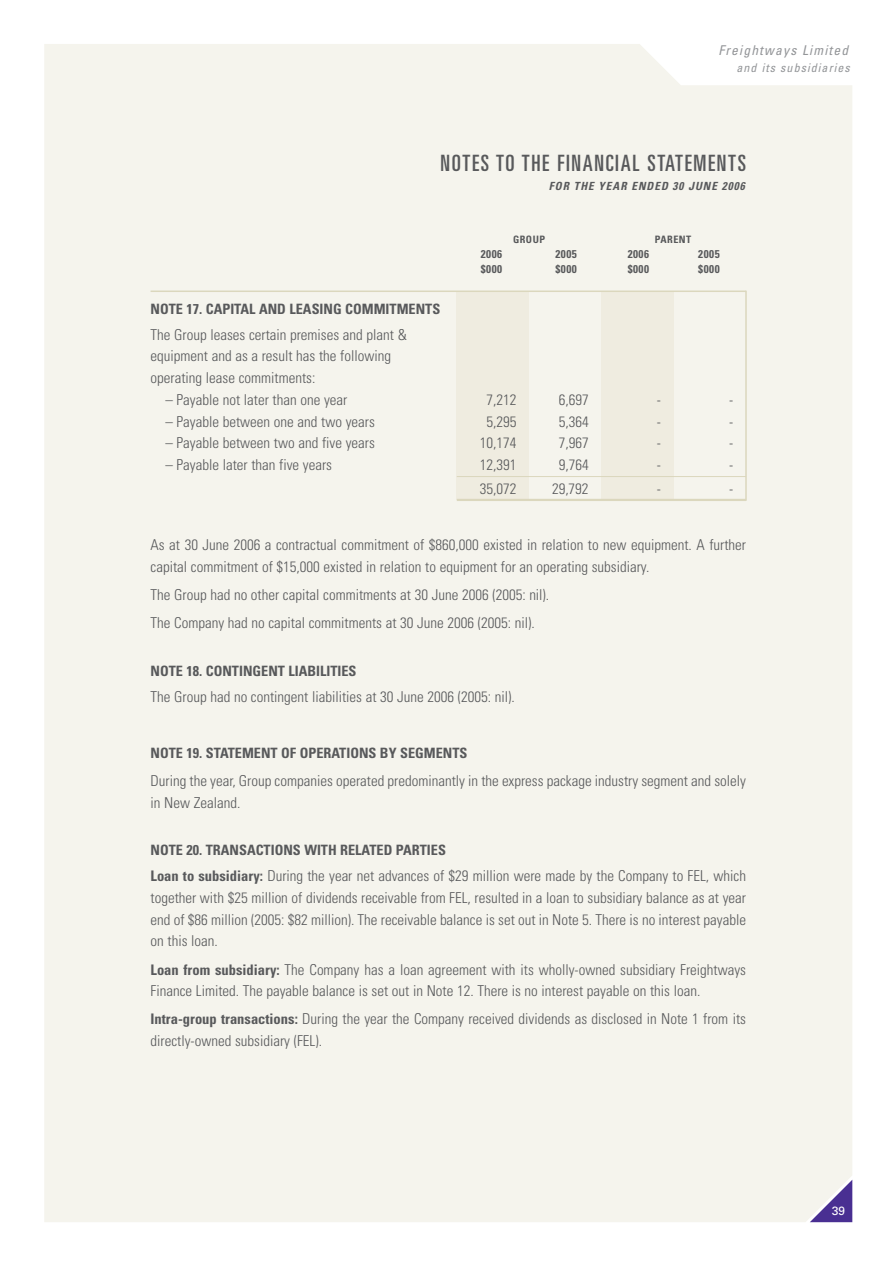
<style>
.page{position:relative;width:894px;height:1263px;background:#fff}
.page>*{position:absolute;margin:0;border:0;box-sizing:border-box;transform-origin:0 0}
.t1{font:ultra-condensed 22.5px "Univers";letter-spacing:.075em;color:#58595b}
.t2{font:300 condensed 15px/21.8px "Univers";color:#58595b}
.t3{font:700 condensed 14.25px "Univers";color:#58595b}
.t4{font:italic condensed 13.5px "Univers";color:#939598}
.t5{font:italic condensed 12px "Univers";color:#939598}
.t6{font:12px "Univers";color:#fff}
.t7{font:700 condensed 11.25px "Univers";letter-spacing:.045em;color:#58595b}
.t8{font:italic 700 condensed 11.25px "Univers";letter-spacing:.09em;color:#58595b}
.t9{font:700 condensed 10.2px "Univers";letter-spacing:.045em;color:#58595b}
.s1{font-weight:700;font-size:14.55px}
</style>
<div class="page">
<div style="left:44px;top:44px;width:809px;height:1179px;background:#f5f4ed"></div>
<p class="t4" style="left:718px;top:46px;width:134px">Freightways Limited</p>
<p class="t5" style="left:736px;top:63px;width:117px">and its subsidiaries</p>
<h1 class="t1" style="left:441px;top:154px;width:307px">NOTES TO THE FINANCIAL STATEMENTS</h1>
<p class="t8" style="left:549px;top:182px;width:200px">FOR THE YEAR ENDED 30 JUNE 2006</p>
<p class="t9" style="left:513px;top:235px;width:33px">GROUP</p>
<p class="t9" style="left:655px;top:235px;width:38px">PARENT</p>
<p class="t7" style="left:481px;top:250px;width:23px">2006</p>
<p class="t7" style="left:555px;top:250px;width:23px">2005</p>
<p class="t7" style="left:627px;top:250px;width:23px">2006</p>
<p class="t7" style="left:698px;top:250px;width:23px">2005</p>
<p class="t7" style="left:481px;top:265px;width:23px">$000</p>
<p class="t7" style="left:555px;top:265px;width:23px">$000</p>
<p class="t7" style="left:627px;top:265px;width:23px">$000</p>
<p class="t7" style="left:698px;top:265px;width:23px">$000</p>
<p class="t3" style="left:151px;top:303px;width:291px">NOTE 17. CAPITAL AND LEASING COMMITMENTS</p>
<p class="t2" style="left:151px;top:325px;width:258px">The Group leases certain premises and plant &amp; equipment and as a result has the following operating lease commitments:</p>
<p class="t2" style="left:165px;top:390px;width:183px">– Payable not later than one year</p>
<p class="t2" style="left:486px;top:390px;width:31px">7,212</p>
<p class="t2" style="left:559px;top:390px;width:31px">6,697</p>
<p class="t2" style="left:657px;top:390px;width:6px">-</p>
<p class="t2" style="left:729px;top:390px;width:6px">-</p>
<p class="t2" style="left:165px;top:412px;width:211px">– Payable between one and two years</p>
<p class="t2" style="left:486px;top:412px;width:31px">5,295</p>
<p class="t2" style="left:559px;top:412px;width:31px">5,364</p>
<p class="t2" style="left:657px;top:412px;width:6px">-</p>
<p class="t2" style="left:729px;top:412px;width:6px">-</p>
<p class="t2" style="left:165px;top:434px;width:211px">– Payable between two and five years</p>
<p class="t2" style="left:480px;top:434px;width:38px">10,174</p>
<p class="t2" style="left:559px;top:434px;width:31px">7,967</p>
<p class="t2" style="left:657px;top:434px;width:6px">-</p>
<p class="t2" style="left:729px;top:434px;width:6px">-</p>
<p class="t2" style="left:165px;top:455px;width:168px">– Payable later than five years</p>
<p class="t2" style="left:480px;top:455px;width:38px">12,391</p>
<p class="t2" style="left:559px;top:455px;width:31px">9,764</p>
<p class="t2" style="left:657px;top:455px;width:6px">-</p>
<p class="t2" style="left:729px;top:455px;width:6px">-</p>
<p class="t2" style="left:480px;top:479px;width:38px">35,072</p>
<p class="t2" style="left:552px;top:479px;width:38px">29,792</p>
<p class="t2" style="left:657px;top:479px;width:6px">-</p>
<p class="t2" style="left:729px;top:479px;width:6px">-</p>
<p class="t2" style="left:151px;top:535px;width:597px">As at 30 June 2006 a contractual commitment of $860,000 existed in relation to new equipment. A further capital commitment of $15,000 existed in relation to equipment for an operating subsidiary.</p>
<p class="t2" style="left:151px;top:582px;width:400px;line-height:28.2px">The Group had no other capital commitments at 30 June 2006 (2005: nil).<br>The Company had no capital commitments at 30 June 2006 (2005: nil).</p>
<p class="t3" style="left:151px;top:665px;width:207px">NOTE 18. CONTINGENT LIABILITIES</p>
<p class="t2" style="left:151px;top:687px;width:366px">The Group had no contingent liabilities at 30 June 2006 (2005: nil).</p>
<p class="t3" style="left:151px;top:747px;width:318px">NOTE 19. STATEMENT OF OPERATIONS BY SEGMENTS</p>
<p class="t2" style="left:151px;top:771px;width:597px">During the year, Group companies operated predominantly in the express package industry segment and solely in New Zealand.</p>
<p class="t3" style="left:151px;top:845px;width:297px">NOTE 20. TRANSACTIONS WITH RELATED PARTIES</p>
<p class="t2" style="left:151px;top:866px;width:597px;text-align:justify"><span class="s1">Loan to subsidiary:</span> During the year net advances of $29 million were made by the Company to FEL, which together with $25 million of dividends receivable from FEL, resulted in a loan to subsidiary balance as at year end of $86 million (2005: $82 million). The receivable balance is set out in Note 5. There is no interest payable on this loan.</p>
<p class="t2" style="left:151px;top:960px;width:597px"><span class="s1">Loan from subsidiary:</span> The Company has a loan agreement with its wholly-owned subsidiary Freightways<br>Finance Limited. The payable balance is set out in Note 12. There is no interest payable on this loan.</p>
<p class="t2" style="left:151px;top:1009px;width:597px"><span class="s1">Intra-group transactions:</span> During the year the Company received dividends as disclosed in Note 1 from its directly-owned subsidiary (FEL).</p>
<p class="t6" style="left:831px;top:1206px;width:15px">39</p>
</div>
